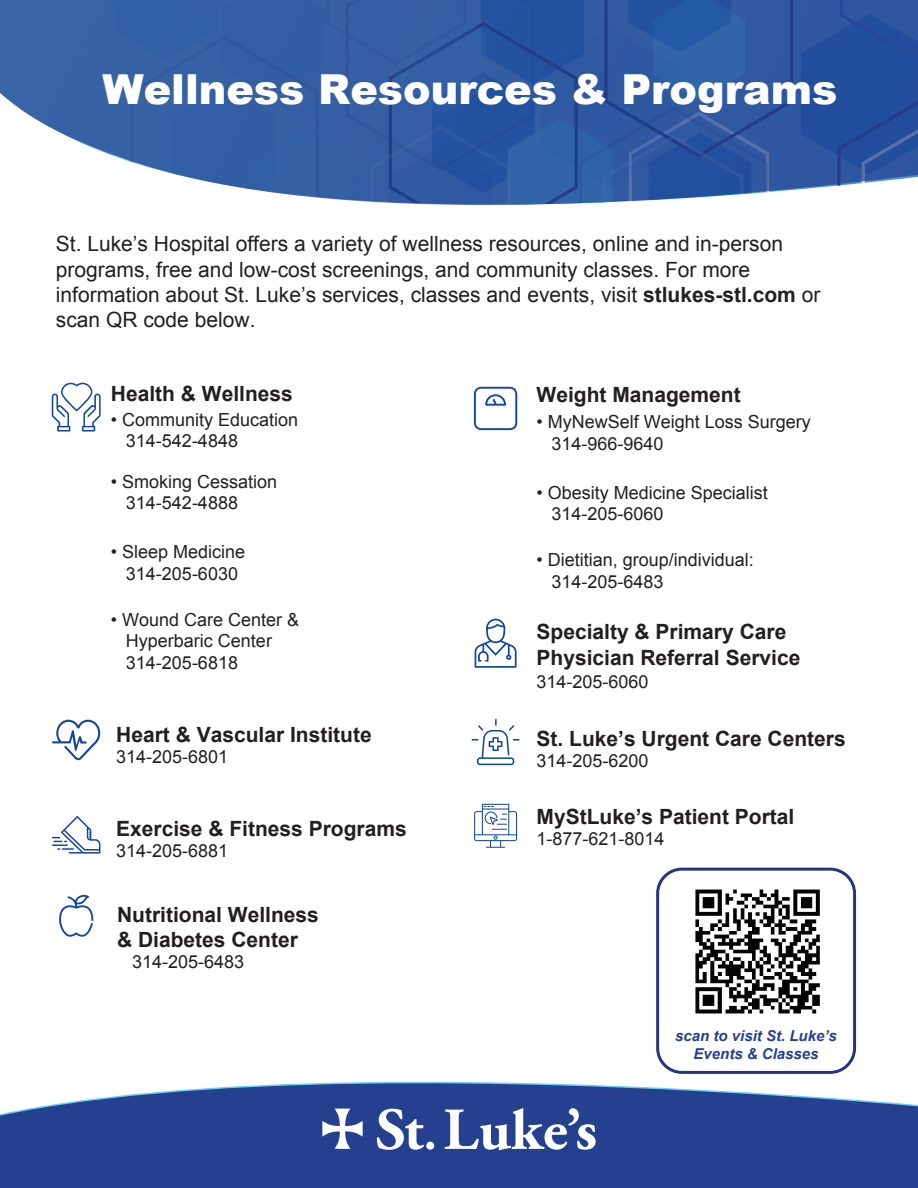
<style>
.page{position:relative;width:918px;height:1188px;background:#fff}
.page>*{position:absolute;margin:0;border:0;box-sizing:border-box;transform-origin:0 0}
.t1{font:900 41.4px "Arial";color:#fff}
.t2{font:21px/25.2px "Arial";color:#231f20}
.t3{font:700 21px/25.2px "Arial";color:#231f20}
.t4{font:18px/21.6px "Arial";color:#231f20}
.t5{font:italic 700 15px/18px "Arial";color:#25408f;text-align:center}
.s1{font-weight:700}
.s2{color:#21211f}
</style>
<div class="page">
<svg style="left:0;top:999px;width:918px;height:189px;fill:#25408f"></svg>
<div style="left:658px;top:869px;width:197px;height:203px;background:#fff;border-radius:24px"></div>
<div style="left:656px;top:868px;width:200px;height:206px;border:3px solid #273580;border-radius:24px"></div>
<img style="left:654px;top:867px;width:200px;height:189px">
<svg style="left:0;top:0;width:918px;height:205px;fill:#315ea4"></svg>
<svg style="left:59px;top:895px;width:34px;height:42px"></svg>
<svg style="left:473px;top:386px;width:45px;height:45px"></svg>
<svg style="left:472px;top:719px;width:48px;height:46px"></svg>
<svg style="left:52px;top:816px;width:48px;height:38px"></svg>
<svg style="left:474px;top:804px;width:43px;height:44px"></svg>
<svg style="left:52px;top:720px;width:48px;height:40px"></svg>
<svg style="left:52px;top:383px;width:49px;height:49px"></svg>
<svg style="left:475px;top:619px;width:42px;height:49px"></svg>
<svg style="left:322px;top:1109px;width:41px;height:40px"></svg>
<svg style="left:377px;top:1109px;width:47px;height:41px"></svg>
<div style="left:426px;top:1142px;width:8px;height:8px;background:#fff;border-radius:50%"></div>
<svg style="left:444px;top:1108px;width:152px;height:42px"></svg>
<h1 class="t1" style="left:102px;top:60px;width:736px">Wellness Resources &amp; Programs</h1>
<p class="t2" style="left:56px;top:232px;width:766px">St. Luke’s Hospital offers a variety of wellness resources, online and in-person programs, free and low-cost screenings, and community classes. For more information about St. Luke’s services, classes and events, visit <span class="s1">stlukes-stl.com</span> or scan QR code below.</p>
<p class="t3" style="left:111px;top:382px;width:184px">Health &amp; Wellness</p>
<p class="t4" style="left:126px;top:409px;width:174px;text-indent:-15px">• Community Education<br>314-542-4848</p>
<p class="t4" style="left:126px;top:471px;width:153px;text-indent:-15px">• Smoking Cessation<br>314-542-4888</p>
<p class="t4" style="left:111px;top:541px;width:136px;text-align:center">• Sleep Medicine<br>314-205-6030</p>
<p class="t4" style="left:126px;top:609px;width:175px;text-indent:-15px">• Wound Care Center &amp;<br>Hyperbaric Center<br>314-205-6818</p>
<p class="t3" style="left:116px;top:723px;width:257px">Heart &amp; Vascular Institute</p>
<p class="t4" style="left:116px;top:746px;width:114px">314-205-6801</p>
<p class="t3" style="left:116px;top:817px;width:292px">Exercise &amp; Fitness Programs</p>
<p class="t4" style="left:116px;top:840px;width:114px">314-205-6881</p>
<p class="t3" style="left:117px;top:903px;width:203px">Nutritional Wellness &amp; Diabetes Center</p>
<p class="t4" style="left:132px;top:951px;width:114px">314-205-6483</p>
<p class="t3" style="left:537px;top:383px;width:206px">Weight Management</p>
<p class="t4" style="left:552px;top:411px;width:261px;line-height:22.2px;text-indent:-15px">• MyNewSelf Weight Loss Surgery<br>314-966-96<span class="s2">40</span></p>
<p class="t4" style="left:552px;top:482px;width:218px;text-indent:-15px">• Obesity Medicine Specialist<br>314-205-6060</p>
<p class="t4" style="left:552px;top:550px;width:204px;text-indent:-15px">• Dietitian, group/individual:<br>314-205-6483</p>
<p class="t3" style="left:537px;top:620px;width:265px">Specialty &amp; Primary Care<br>Physician Referral Service</p>
<p class="t4" style="left:537px;top:671px;width:114px">314-205-6060</p>
<p class="t3" style="left:537px;top:727px;width:311px">St. Luke’s Urgent Care Centers</p>
<p class="t4" style="left:537px;top:750px;width:114px">314-205-6200</p>
<p class="t3" style="left:537px;top:804px;width:259px">MyStLuke’s Patient Portal</p>
<p class="t4" style="left:537px;top:828px;width:130px">1-877-621-8014</p>
<p class="t5" style="left:675px;top:1027px;width:163px">scan to visit St. Luke’s<br>Events &amp; Classes</p>
</div>
